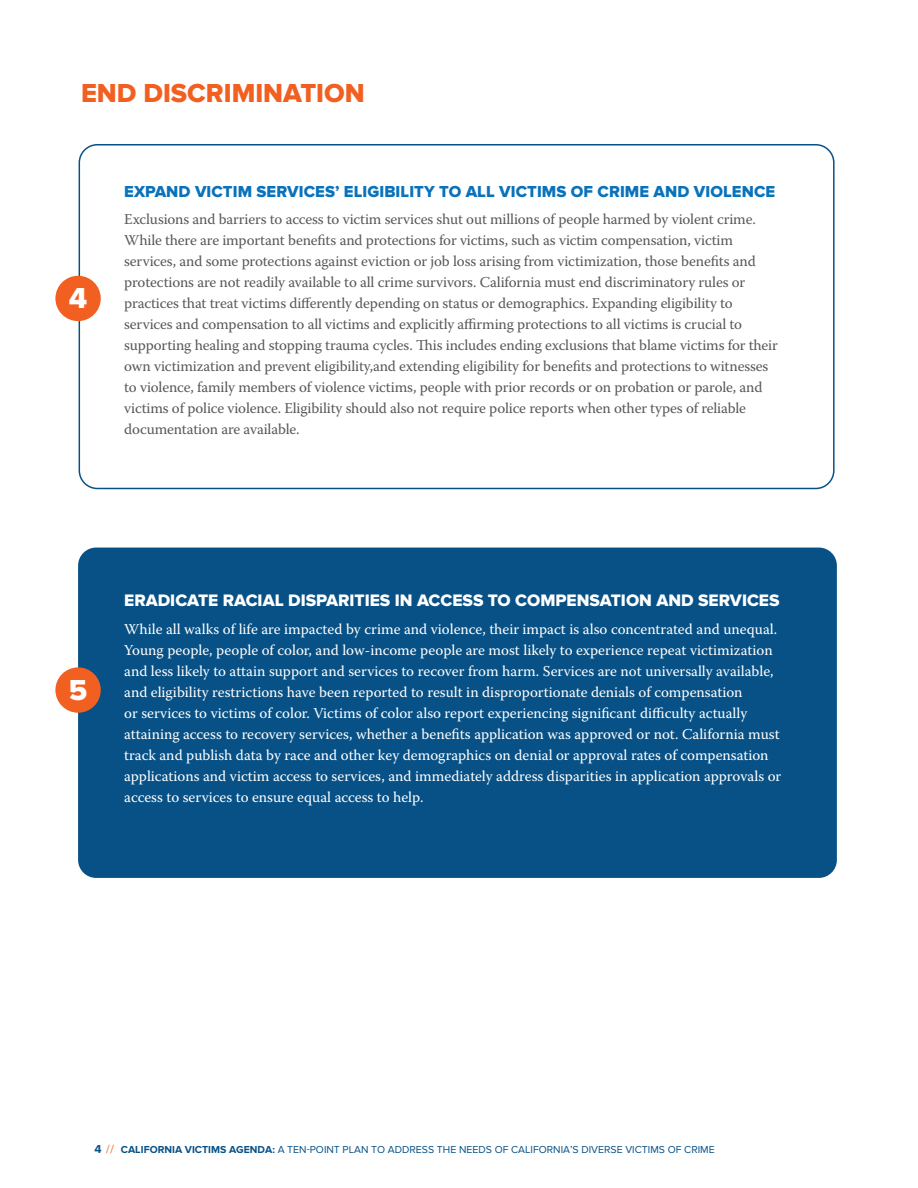
<style>
.page{position:relative;width:918px;height:1188px;background:#fff}
.page>*{position:absolute;margin:0;border:0;box-sizing:border-box;transform-origin:0 0}
.Headline{font:30px "Proxima Nova Extrabld";color:#fff}
.Headline-2{font:27px "Proxima Nova Extrabld";color:#f26021}
.Headline-3{font:17.25px "Proxima Nova Extrabld";color:#fff}
.Headline-4{font:16.5px "Proxima Nova Extrabld";letter-spacing:.005em;color:#0972bb}
.Headline-5{font:15px/21px "Warnock Pro";letter-spacing:-.01em;color:#57585a}
.Headline-6{font:15px/21px "Warnock Pro";color:#fff}
.t1{font:10.5px "Proxima Nova";color:#085186}
.s1{font-weight:700;font-size:12px}
.s2{font-size:12px;color:#f26021}
.s3{font-weight:700}
</style>
<div class="page">
<div style="left:79px;top:144px;width:756px;height:345px;border:2px solid #085186;border-radius:18px"></div>
<div style="left:55px;top:276px;width:46px;height:45px;background:#f26021;border-radius:50%"></div>
<div style="left:78px;top:548px;width:759px;height:330px;background:#085186;border-radius:18px"></div>
<div style="left:55px;top:667px;width:46px;height:46px;background:#f26021;border-radius:50%"></div>
<p class="Headline-2" style="left:81px;top:78px;width:285px">END DISCRIMINATION</p>
<p class="Headline" style="left:69px;top:281px;width:20px">4</p>
<p class="Headline-4" style="left:124px;top:182px;width:653px">EXPAND VICTIM SERVICES’ ELIGIBILITY TO ALL VICTIMS OF CRIME AND VIOLENCE</p>
<p class="Headline-5" style="left:124px;top:209px;width:655px">Exclusions and barriers to access to victim services shut out millions of people harmed by violent crime.<br>While there are important benefits and protections for victims, such as victim compensation, victim services, and some protections against eviction or job loss arising from victimization, those benefits and protections are not readily available to all crime survivors. California must end discriminatory rules or practices that treat victims differently depending on status or demographics. Expanding eligibility to services and compensation to all victims and explicitly affirming protections to all victims is crucial to supporting healing and stopping trauma cycles. This includes ending exclusions that blame victims for their own victimization and prevent eligibility,and extending eligibility for benefits and protections to witnesses to violence, family members of violence victims, people with prior records or on probation or parole, and victims of police violence. Eligibility should also not require police reports when other types of reliable documentation are available.</p>
<p class="Headline" style="left:69px;top:673px;width:20px">5</p>
<p class="Headline-3" style="left:124px;top:590px;width:657px">ERADICATE RACIAL DISPARITIES IN ACCESS TO COMPENSATION AND SERVICES</p>
<p class="Headline-6" style="left:124px;top:618px;width:659px">While all walks of life are impacted by crime and violence, their impact is also concentrated and unequal.<br>Young people, people of color, and low-income people are most likely to experience repeat victimization and less likely to attain support and services to recover from harm. Services are not universally available, and eligibility restrictions have been reported to result in disproportionate denials of compensation<br>or services to victims of color. Victims of color also report experiencing significant difficulty actually attaining access to recovery services, whether a benefits application was approved or not. California must track and publish data by race and other key demographics on denial or approval rates of compensation applications and victim access to services, and immediately address disparities in application approvals or access to services to ensure equal access to help.</p>
<p class="t1" style="left:94px;top:1144px;width:622px"><span class="s1">4</span> <span class="s2">//</span> <span class="s3">CALIFORNIA VICTIMS AGENDA:</span> A TEN-POINT PLAN TO ADDRESS THE NEEDS OF CALIFORNIA’S DIVERSE VICTIMS OF CRIME</p>
</div>
